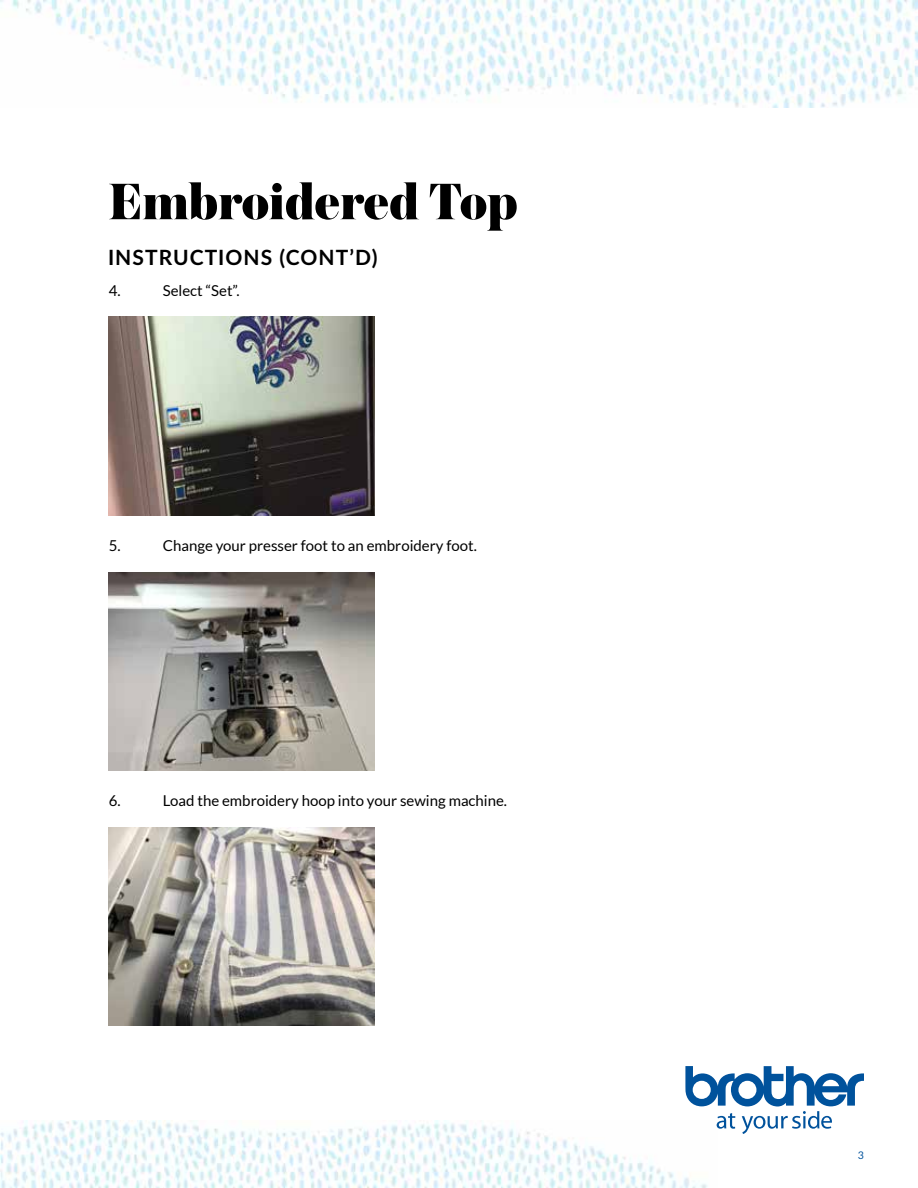
<style>
.page{position:relative;width:918px;height:1188px;background:#fff}
.page>*{position:absolute;margin:0;border:0;box-sizing:border-box;transform-origin:0 0}
.t1{font:900 53.85px "Austin";letter-spacing:-.005em;color:#000}
.t2{font:700 21px "Lato";letter-spacing:.05em;color:#000}
.t3{font:15px "Lato";color:#000}
.t4{font:10.5px "Lato";color:#00529c}
</style>
<div class="page">
<img style="left:0;top:1120px;width:708px;height:68px">
<img style="left:0;top:0;width:918px;height:108px">
<svg style="left:685px;top:1066px;width:179px;height:68px"></svg>
<img style="left:109px;top:317px;width:266px;height:198px">
<img style="left:109px;top:572px;width:266px;height:198px">
<img style="left:109px;top:827px;width:266px;height:199px">
<h1 class="t1" style="left:108px;top:162px;width:411px">Embroidered Top</h1>
<h2 class="t2" style="left:108px;top:242px;width:271px">INSTRUCTIONS (CONT’D)</h2>
<p class="t3" style="left:109px;top:282px;width:13px">4.</p>
<p class="t3" style="left:163px;top:282px;width:78px">Select “Set”.</p>
<p class="t3" style="left:109px;top:537px;width:13px">5.</p>
<p class="t3" style="left:163px;top:537px;width:316px">Change your presser foot to an embroidery foot.</p>
<p class="t3" style="left:109px;top:793px;width:13px">6.</p>
<p class="t3" style="left:163px;top:793px;width:346px">Load the embroidery hoop into your sewing machine.</p>
<p class="t4" style="left:858px;top:1149px;width:8px">3</p>
</div>
